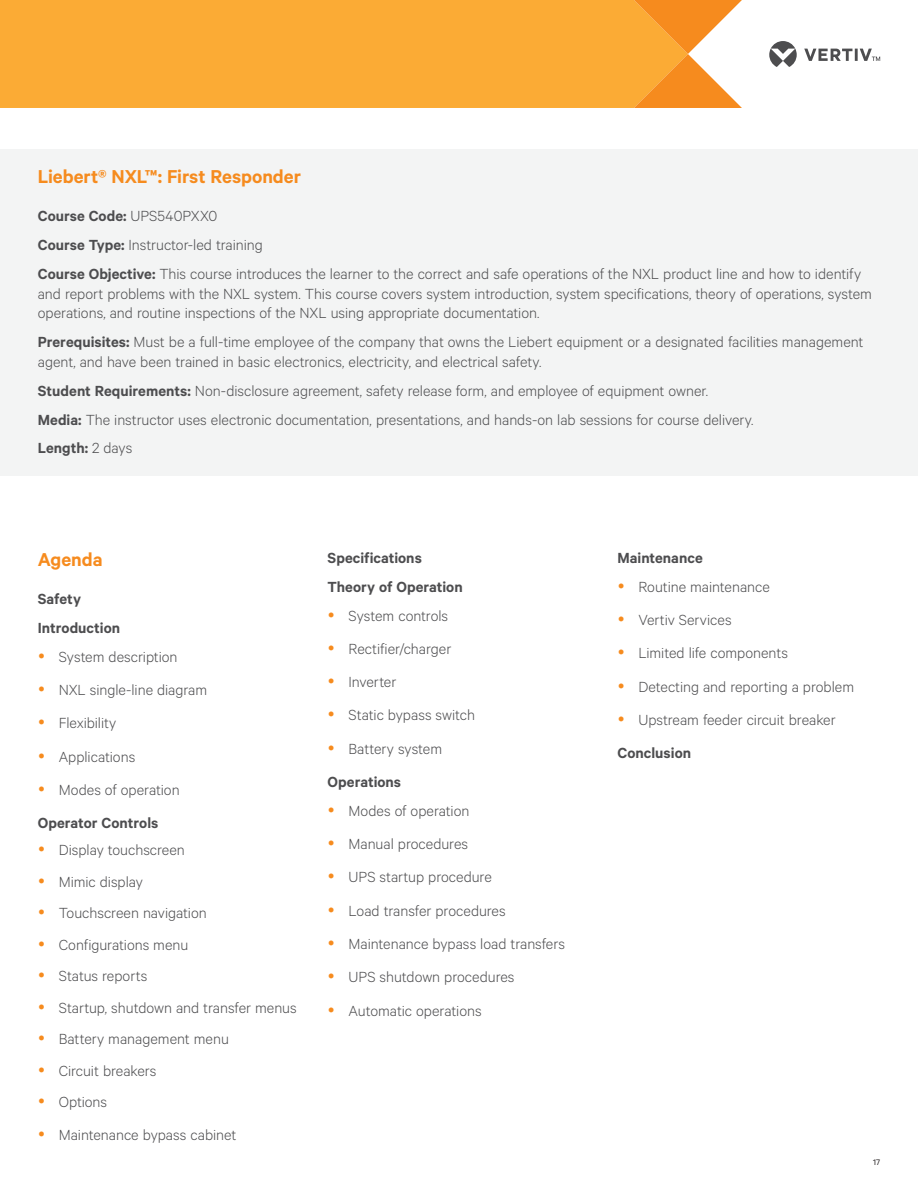
<style>
.page{position:relative;width:918px;height:1188px;background:#fff}
.page>*{position:absolute;margin:0;border:0;box-sizing:border-box;transform-origin:0 0}
.t1{font:600 21px "Calibre";color:#f68b1e}
.t2{font:300 16.5px/33.3px "Calibre";color:#4d4d4f}
.t3{font:600 16.5px/28.8px "Calibre";color:#4d4d4f}
.t4{font:9px "Calibre";color:#231f20}
.s1{font-weight:600}
</style>
<div class="page">
<div style="left:0;top:0;width:634px;height:108px;background:#fbab35"></div>
<svg style="left:634px;top:0;width:247px;height:108px"></svg>
<div style="left:0;top:149px;width:918px;height:326px;background:#f3f4f4"></div>
<p class="t1" style="left:38px;top:164px;width:265px">Liebert® NXL™: First Responder</p>
<p class="t2" style="left:38px;top:201px;width:825px;line-height:28.8px"><span class="s1">Course Code:</span> UPS540PXX0<br><span class="s1">Course Type:</span> Instructor-led training<br><span class="s1">Course Objective:</span> This course introduces the learner to the correct and safe operations of the NXL product line and how to identify</p>
<p class="t2" style="left:38px;top:283px;width:836px;line-height:19.8px">and report problems with the NXL system. This course covers system introduction, system specifications, theory of operations, system operations, and routine inspections of the NXL using appropriate documentation.</p>
<p class="t2" style="left:38px;top:331px;width:827px;line-height:19.8px"><span class="s1">Prerequisites:</span> Must be a full-time employee of the company that owns the Liebert equipment or a designated facilities management agent, and have been trained in basic electronics, electricity, and electrical safety.</p>
<p class="t2" style="left:38px;top:375px;width:717px;line-height:28.8px"><span class="s1">Student Requirements:</span> Non-disclosure agreement, safety release form, and employee of equipment owner.<br><span class="s1">Media:</span> The instructor uses electronic documentation, presentations, and hands-on lab sessions for course delivery.<br><span class="s1">Length:</span> 2 days</p>
<p class="t1" style="left:38px;top:547px;width:66px">Agenda</p>
<p class="t3" style="left:38px;top:584px;width:84px">Safety<br>Introduction</p>
<p class="t2" style="left:59px;top:639px;width:150px">System description<br>NXL single-line diagram<br>Flexibility<br>Applications<br>Modes of operation</p>
<p class="t3" style="left:38px;top:808px;width:122px">Operator Controls</p>
<p class="t2" style="left:59px;top:834px;width:239px;line-height:31.5px">Display touchscreen<br>Mimic display<br>Touchscreen navigation<br>Configurations menu<br>Status reports<br>Startup, shutdown and transfer menus<br>Battery management menu<br>Circuit breakers<br>Options</p>
<p class="t2" style="left:59px;top:1118px;width:179px">Maintenance bypass cabinet</p>
<p class="t3" style="left:328px;top:543px;width:137px">Specifications<br>Theory of Operation</p>
<p class="t2" style="left:349px;top:598px;width:128px">System controls<br>Rectifier/charger<br>Inverter<br>Static bypass switch<br>Battery system</p>
<p class="t3" style="left:328px;top:767px;width:75px">Operations</p>
<p class="t2" style="left:349px;top:793px;width:218px">Modes of operation<br>Manual procedures<br>UPS startup procedure<br>Load transfer procedures<br>Maintenance bypass load transfers<br>UPS shutdown procedures<br>Automatic operations</p>
<p class="t3" style="left:617px;top:543px;width:87px">Maintenance</p>
<p class="t2" style="left:638px;top:569px;width:217px">Routine maintenance<br>Vertiv Services<br>Limited life components<br>Detecting and reporting a problem<br>Upstream feeder circuit breaker</p>
<p class="t3" style="left:617px;top:738px;width:75px">Conclusion</p>
<p class="t4" style="left:873px;top:1157px;width:8px">17</p>
</div>
